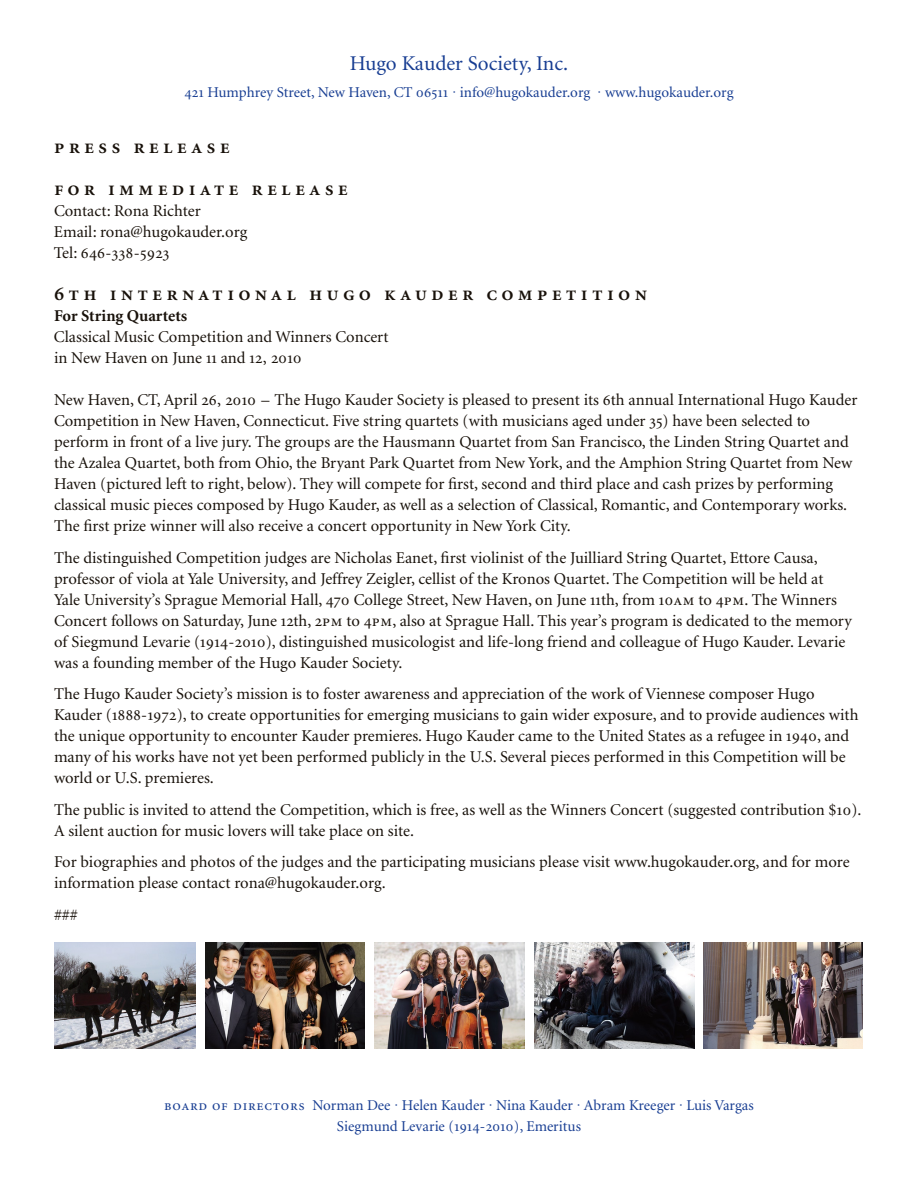
<style>
.page{position:relative;width:918px;height:1188px;background:#fff}
.page>*{position:absolute;margin:0;border:0;box-sizing:border-box;transform-origin:0 0}
.t1{font:21px/42px "Minion Semibold SC";letter-spacing:.2em;color:#18110a}
.t2{font:21px "Minosjg";color:#173d92}
.t3{font:16.5px/21px "Minosjg";color:#18110a}
.t4{font:700 16.5px "Minion";color:#18110a}
.t5{font:15px/21px "Minosjg";color:#173d92;text-align:center}
.s1{font-family:"Minion Regular SC"}
</style>
<div class="page">
<img style="left:703px;top:943px;width:159px;height:106px">
<img style="left:375px;top:943px;width:150px;height:106px">
<img style="left:535px;top:943px;width:159px;height:106px">
<img style="left:54px;top:943px;width:141px;height:106px">
<img style="left:205px;top:943px;width:160px;height:106px">
<p class="t2" style="left:350px;top:53px;width:220px">Hugo Kauder Society, Inc.</p>
<p class="t5" style="left:184px;top:82px;width:551px">421 Humphrey Street, New Haven, CT 06511 • info@hugokauder.org • www.hugokauder.org</p>
<p class="t1" style="left:54px;top:126px;width:295px">press release<br>for immediate release</p>
<p class="t3" style="left:54px;top:201px;width:195px">Contact: Rona Richter<br>Email: rona@hugokauder.org<br>Tel: 646-338-5923</p>
<p class="t1" style="left:54px;top:273px;width:594px">6th international hugo kauder competition</p>
<p class="t4" style="left:54px;top:308px;width:135px">For String Quartets</p>
<p class="t3" style="left:54px;top:327px;width:336px">Classical Music Competition and Winners Concert in New Haven on June 11 and 12, 2010</p>
<p class="t3" style="left:54px;top:390px;width:805px">New Haven, CT, April 26, 2010 – The Hugo Kauder Society is pleased to present its 6th annual International Hugo Kauder Competition in New Haven, Connecticut. Five string quartets (with musicians aged under 35) have been selected to perform in front of a live jury. The groups are the Hausmann Quartet from San Francisco, the Linden String Quartet and the Azalea Quartet, both from Ohio, the Bryant Park Quartet from New York, and the Amphion String Quartet from New Haven (pictured left to right, below). They will compete for first, second and third place and cash prizes by performing classical music pieces composed by Hugo Kauder, as well as a selection of Classical, Romantic, and Contemporary works.<br>The first prize winner will also receive a concert opportunity in New York City.</p>
<p class="t3" style="left:54px;top:548px;width:799px">The distinguished Competition judges are Nicholas Eanet, first violinist of the Juilliard String Quartet, Ettore Causa, professor of viola at Yale University, and Jeffrey Zeigler, cellist of the Kronos Quartet. The Competition will be held at Yale University’s Sprague Memorial Hall, 470 College Street, New Haven, on June 11th, from <span class="s1">10am</span> to <span class="s1">4pm</span>. The Winners Concert follows on Saturday, June 12th, <span class="s1">2pm</span> to <span class="s1">4pm</span>, also at Sprague Hall. This year’s program is dedicated to the memory of Siegmund Levarie (1914-2010), distinguished musicologist and life-long friend and colleague of Hugo Kauder. Levarie was a founding member of the Hugo Kauder Society.</p>
<p class="t3" style="left:54px;top:684px;width:806px">The Hugo Kauder Society’s mission is to foster awareness and appreciation of the work of Viennese composer Hugo Kauder (1888-1972), to create opportunities for emerging musicians to gain wider exposure, and to provide audiences with the unique opportunity to encounter Kauder premieres. Hugo Kauder came to the United States as a refugee in 1940, and many of his works have not yet been performed publicly in the U.S. Several pieces performed in this Competition will be world or U.S. premieres.</p>
<p class="t3" style="left:54px;top:800px;width:809px">The public is invited to attend the Competition, which is free, as well as the Winners Concert (suggested contribution $10).<br>A silent auction for music lovers will take place on site.</p>
<p class="t3" style="left:54px;top:852px;width:797px">For biographies and photos of the judges and the participating musicians please visit www.hugokauder.org, and for more information please contact rona@hugokauder.org.</p>
<p class="t3" style="left:54px;top:905px;width:25px">###</p>
<p class="t5" style="left:164px;top:1095px;width:591px"><span class="s1">board of directors</span> Norman Dee • Helen Kauder • Nina Kauder • Abram Kreeger • Luis Vargas<br>Siegmund Levarie (1914-2010), Emeritus</p>
</div>
